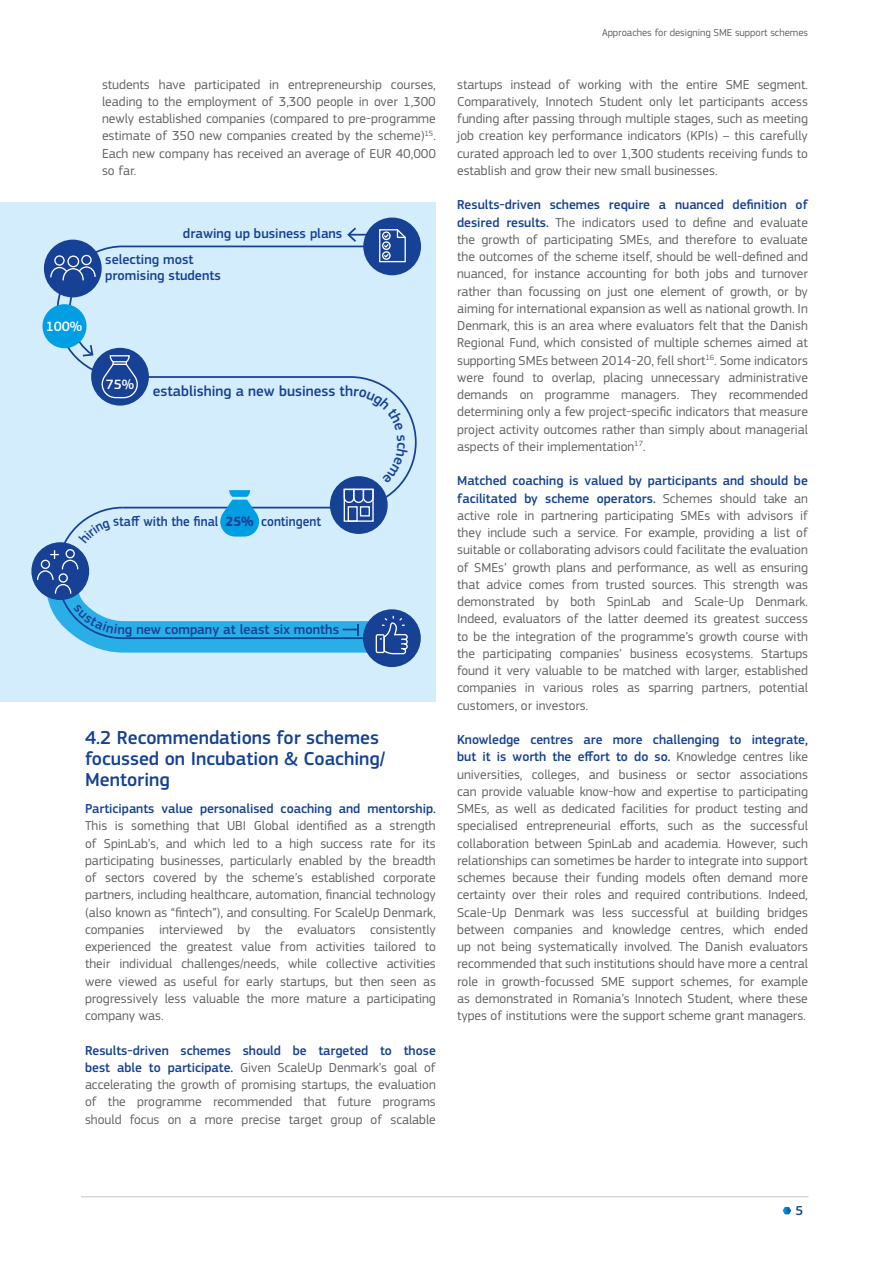
<style>
.page{position:relative;width:893px;height:1263px;background:#fff}
.page>*{position:absolute;margin:0;border:0;box-sizing:border-box;transform-origin:0 0}
.t1{font:500 19.5px/21px "EC Square Sans Pro";color:#164194}
.t2{font:500 15.15px "EC Square Sans Pro";color:#164194}
.t3{font:500 13.95px/25.5px "EC Square Sans Pro";color:#164194}
.t4{font:500 13.95px "EC Square Sans Pro";color:#164194;scale:.94 1}
.t5{font:500 13.95px "EC Square Sans Pro";color:#fff}
.t6{font:13.5px/17.2px "EC Square Sans Pro";color:#646363;text-align:justify}
.t7{font:500 13.5px "EC Square Sans Pro";color:#164194}
.t8{font:10.5px "EC Square Sans Pro";color:#646363}
.s1{font-weight:700}
.s2{font-weight:500;color:#164194}
</style>
<div class="page">
<div style="left:0;top:202px;width:436px;height:500px;background:#d4edfc"></div>
<svg style="left:90px;top:245px;width:328px;height:47px"></svg>
<div style="left:363px;top:218px;width:58px;height:57px;background:#164194;border-radius:50%"></div>
<hr style="left:349px;top:234px;width:33px;height:2px;background:#164194">
<svg style="left:347px;top:228px;width:9px;height:14px"></svg>
<svg style="left:379px;top:229px;width:27px;height:34px"></svg>
<div style="left:44px;top:240px;width:58px;height:57px;background:#164194;border-radius:50%"></div>
<div style="left:67px;top:255px;width:12px;height:12px;border:1px solid #fff;border-radius:50%"></div>
<div style="left:81px;top:255px;width:11px;height:10px;border:1px solid #fff;border-radius:50%"></div>
<div style="left:54px;top:255px;width:11px;height:11px;border:1px solid #fff;border-radius:50%"></div>
<svg style="left:50px;top:266px;width:46px;height:15px"></svg>
<svg style="left:31px;top:542px;width:58px;height:58px"></svg>
<div style="left:363px;top:609px;width:58px;height:58px;background:#164194;border-radius:50%"></div>
<svg style="left:783px;top:1207px;width:8px;height:7px"></svg>
<hr style="left:81px;top:1196px;width:727px;height:1px;background:#c6c6c6">
<svg style="left:36px;top:292px;width:382px;height:363px"></svg>
<p class="t6" style="left:102px;top:76px;width:335px">students have participated in entrepreneurship courses, leading to the employment of 3,300 people in over 1,300 newly established companies (compared to pre-programme estimate of 350 new companies created by the scheme)<sup>15</sup>.<br>Each new company has received an average of EUR 40,000 so far.</p>
<p class="t5" style="left:46px;top:318px;width:38px">100%</p>
<p class="t3" style="left:105px;top:221px;width:239px;text-indent:78px">drawing up business plans selecting most</p>
<p class="t3" style="left:105px;top:263px;width:117px">promising students</p>
<p class="t5" style="left:106px;top:377px;width:30px">75%</p>
<p class="t2" style="left:153px;top:382px;width:202px">establishing a new business th</p>
<p class="t4" style="left:119px;top:513px;width:216px">taff with the final <span class="s1">25%</span> contingent</p>
<p class="t3" style="left:125px;top:617px;width:216px">g new company at least six months</p>
<h1 class="t1" style="left:85px;top:727px;width:302px">4.2 Recommendations for schemes focussed on Incubation &amp; Coaching/<br>Mentoring</h1>
<p class="t7" style="left:85px;top:801px;width:352px">Participants value personalised coaching and mentorship.</p>
<p class="t6" style="left:85px;top:817px;width:352px">This is something that UBI Global identified as a strength of SpinLab’s, and which led to a high success rate for its participating businesses, particularly enabled by the breadth of sectors covered by the scheme’s established corporate partners, including healthcare, automation, financial technology (also known as “fintech”), and consulting. For ScaleUp Denmark, companies interviewed by the evaluators consistently experienced the greatest value from activities tailored to their individual challenges/needs, while collective activities were viewed as useful for early startups, but then seen as progressively less valuable the more mature a participating company was.</p>
<p class="t6" style="left:85px;top:1042px;width:352px"><span class="s2">Results-driven schemes should be targeted to those best able to participate.</span> Given ScaleUp Denmark’s goal of accelerating the growth of promising startups, the evaluation of the programme recommended that future programs should focus on a more precise target group of scalable</p>
<p class="t8" style="left:602px;top:26px;width:208px">Approaches for designing SME support schemes</p>
<p class="t6" style="left:457px;top:76px;width:352px">startups instead of working with the entire SME segment.<br>Comparatively, Innotech Student only let participants access funding after passing through multiple stages, such as meeting job creation key performance indicators (KPIs) – this carefully curated approach led to over 1,300 students receiving funds to establish and grow their new small businesses.</p>
<p class="t6" style="left:457px;top:196px;width:352px"><span class="s2">Results-driven schemes require a nuanced definition of desired results.</span> The indicators used to define and evaluate the growth of participating SMEs, and therefore to evaluate the outcomes of the scheme itself, should be well-defined and nuanced, for instance accounting for both jobs and turnover rather than focussing on just one element of growth, or by aiming for international expansion as well as national growth. In Denmark, this is an area where evaluators felt that the Danish Regional Fund, which consisted of multiple schemes aimed at supporting SMEs between 2014-20, fell short<sup>16</sup>. Some indicators were found to overlap, placing unnecessary administrative demands on programme managers. They recommended determining only a few project-specific indicators that measure project activity outcomes rather than simply about managerial aspects of their implementation<sup>17</sup>.</p>
<p class="t6" style="left:457px;top:472px;width:352px"><span class="s2">Matched coaching is valued by participants and should be facilitated by scheme operators.</span> Schemes should take an active role in partnering participating SMEs with advisors if they include such a service. For example, providing a list of suitable or collaborating advisors could facilitate the evaluation of SMEs’ growth plans and performance, as well as ensuring that advice comes from trusted sources. This strength was demonstrated by both SpinLab and Scale-Up Denmark.<br>Indeed, evaluators of the latter deemed its greatest success to be the integration of the programme’s growth course with the participating companies’ business ecosystems. Startups found it very valuable to be matched with larger, established companies in various roles as sparring partners, potential customers, or investors.</p>
<p class="t6" style="left:457px;top:731px;width:352px"><span class="s2">Knowledge centres are more challenging to integrate, but it is worth the effort to do so.</span> Knowledge centres like universities, colleges, and business or sector associations can provide valuable know-how and expertise to participating SMEs, as well as dedicated facilities for product testing and specialised entrepreneurial efforts, such as the successful collaboration between SpinLab and academia. However, such relationships can sometimes be harder to integrate into support schemes because their funding models often demand more certainty over their roles and required contributions. Indeed, Scale-Up Denmark was less successful at building bridges between companies and knowledge centres, which ended up not being systematically involved. The Danish evaluators recommended that such institutions should have more a central role in growth-focussed SME support schemes, for example as demonstrated in Romania’s Innotech Student, where these types of institutions were the support scheme grant managers.</p>
<p class="t7" style="left:795px;top:1203px;width:9px">5</p>
</div>
